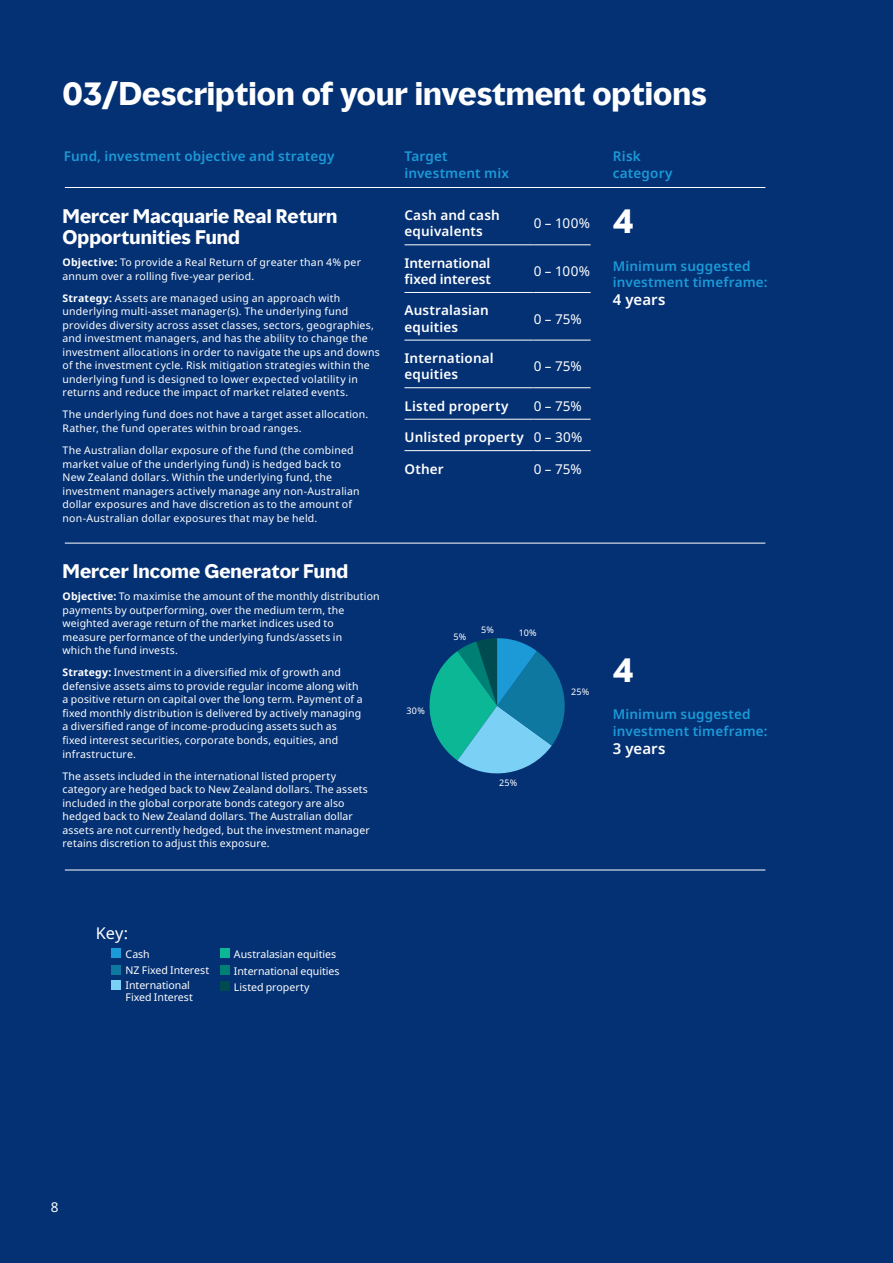
<style>
.page{position:relative;width:893px;height:1263px;background:#043174}
.page>*{position:absolute;margin:0;border:0;box-sizing:border-box;transform-origin:0 0}
.t1{font:700 31.5px "MMC Display";color:#fff}
.t2{font:700 30px "MMC Display";color:#fff}
.t3{font:700 18px/21.6px "MMC Display";letter-spacing:.005em;color:#fff}
.t4{font:16.35px "Noto Sans";color:#fff}
.t5{font:600 15px "Noto Sans";letter-spacing:.005em;color:#fff}
.t6{font:600 13.5px/16.2px "Noto Sans";letter-spacing:.01em;color:#1b9ad7}
.t7{font:600 13.5px/16.2px "Noto Sans";letter-spacing:.01em;color:#fff}
.t8{font:13.5px "Noto Sans";color:#fff}
.t9{font:600 13.5px/16.2px "Noto Sans";letter-spacing:-.01em;color:#fff}
.t10{font:10.65px/16.2px "Noto Sans";letter-spacing:-.005em;color:#fff}
.t11{font:10.5px/13.5px "Noto Sans";letter-spacing:.015em;color:#fff}
.t12{font:9px "Noto Sans";letter-spacing:.025em;color:#fff}
.s1{font-weight:700}
.s2{font-weight:400}
</style>
<div class="page">
<hr style="left:65px;top:187px;width:700px;height:1px;background:#fff">
<hr style="left:65px;top:543px;width:700px;height:1px;background:#fff">
<hr style="left:65px;top:870px;width:700px;height:1px;background:#fff">
<svg style="left:429px;top:638px;width:136px;height:135px"></svg>
<hr style="left:404px;top:244px;width:130px;height:1px;background:#fff">
<hr style="left:534px;top:244px;width:57px;height:1px;background:#fff">
<hr style="left:404px;top:292px;width:130px;height:1px;background:#fff">
<hr style="left:534px;top:292px;width:57px;height:1px;background:#fff">
<hr style="left:404px;top:340px;width:130px;height:1px;background:#fff">
<hr style="left:534px;top:340px;width:57px;height:1px;background:#fff">
<hr style="left:404px;top:387px;width:130px;height:1px;background:#fff">
<hr style="left:534px;top:387px;width:57px;height:1px;background:#fff">
<hr style="left:404px;top:419px;width:130px;height:1px;background:#fff">
<hr style="left:534px;top:419px;width:57px;height:1px;background:#fff">
<hr style="left:404px;top:450px;width:130px;height:1px;background:#fff">
<hr style="left:534px;top:450px;width:57px;height:1px;background:#fff">
<div style="left:220px;top:948px;width:9px;height:10px;background:#0cb795"></div>
<div style="left:220px;top:964px;width:9px;height:10px;background:#008075"></div>
<div style="left:220px;top:981px;width:9px;height:10px;background:#004b4f"></div>
<div style="left:111px;top:948px;width:10px;height:10px;background:#1b9ad7"></div>
<div style="left:111px;top:964px;width:10px;height:10px;background:#0e78a0"></div>
<div style="left:111px;top:980px;width:10px;height:10px;background:#7ad0f5"></div>
<h2 class="t2" style="left:63px;top:74px;width:646px">03/Description of your investment options</h2>
<p class="t6" style="left:64px;top:149px;width:272px">Fund, investment objective and strategy</p>
<p class="t6" style="left:613px;top:149px;width:61px">Risk category</p>
<p class="t6" style="left:404px;top:149px;width:106px">Target investment mix</p>
<h3 class="t3" style="left:63px;top:205px;width:276px">Mercer Macquarie Real Return<br>Opportunities Fund</h3>
<p class="t11" style="left:63px;top:256px;width:300px"><span class="s1">Objective:</span> To provide a Real Return of greater than 4% per annum over a rolling five-year period.</p>
<p class="t11" style="left:63px;top:292px;width:319px"><span class="s1">Strategy:</span> Assets are managed using an approach with underlying multi-asset manager(s). The underlying fund provides diversity across asset classes, sectors, geographies, and investment managers, and has the ability to change the investment allocations in order to navigate the ups and downs of the investment cycle. Risk mitigation strategies within the underlying fund is designed to lower expected volatility in returns and reduce the impact of market related events.</p>
<p class="t11" style="left:63px;top:408px;width:307px">The underlying fund does not have a target asset allocation.<br>Rather, the fund operates within broad ranges.</p>
<p class="t11" style="left:63px;top:444px;width:299px">The Australian dollar exposure of the fund (the combined market value of the underlying fund) is hedged back to New Zealand dollars. Within the underlying fund, the investment managers actively manage any non-Australian dollar exposures and have discretion as to the amount of non-Australian dollar exposures that may be held.</p>
<h3 class="t3" style="left:63px;top:561px;width:287px">Mercer Income Generator Fund</h3>
<p class="t11" style="left:63px;top:590px;width:319px"><span class="s1">Objective:</span> To maximise the amount of the monthly distribution payments by outperforming, over the medium term, the weighted average return of the market indices used to measure performance of the underlying funds/assets in<br>which the fund invests.</p>
<p class="t11" style="left:63px;top:666px;width:302px"><span class="s1">Strategy:</span> Investment in a diversified mix of growth and defensive assets aims to provide regular income along with a positive return on capital over the long term. Payment of a fixed monthly distribution is delivered by actively managing a diversified range of income-producing assets such as fixed interest securities, corporate bonds, equities, and infrastructure.</p>
<p class="t11" style="left:63px;top:769px;width:309px">The assets included in the international listed property category are hedged back to New Zealand dollars. The assets included in the global corporate bonds category are also hedged back to New Zealand dollars. The Australian dollar assets are not currently hedged, but the investment manager retains discretion to adjust this exposure.</p>
<p class="t7" style="left:404px;top:207px;width:97px">Cash and cash equivalents</p>
<p class="t8" style="left:534px;top:214px;width:58px">0 – 100%</p>
<p class="t9" style="left:404px;top:255px;width:88px">International fixed interest</p>
<p class="t8" style="left:534px;top:261px;width:58px">0 – 100%</p>
<p class="t7" style="left:404px;top:303px;width:86px">Australasian equities</p>
<p class="t8" style="left:534px;top:309px;width:50px">0 – 75%</p>
<p class="t7" style="left:404px;top:350px;width:91px">International equities</p>
<p class="t8" style="left:534px;top:357px;width:50px">0 – 75%</p>
<p class="t7" style="left:404px;top:398px;width:106px">Listed property</p>
<p class="t8" style="left:534px;top:396px;width:50px">0 – 75%</p>
<p class="t7" style="left:404px;top:429px;width:180px">Unlisted property <span class="s2">0 – 30%</span></p>
<p class="t7" style="left:404px;top:461px;width:41px">Other</p>
<p class="t8" style="left:534px;top:459px;width:50px">0 – 75%</p>
<h1 class="t1" style="left:613px;top:201px;width:22px">4</h1>
<p class="t6" style="left:613px;top:258px;width:156px">Minimum suggested investment timeframe:</p>
<h3 class="t5" style="left:613px;top:289px;width:54px">4 years</h3>
<p class="t12" style="left:406px;top:705px;width:20px">30%</p>
<p class="t12" style="left:453px;top:631px;width:14px">5%</p>
<p class="t12" style="left:481px;top:623px;width:14px">5%</p>
<p class="t12" style="left:519px;top:626px;width:20px">10%</p>
<p class="t12" style="left:499px;top:776px;width:20px">25%</p>
<p class="t12" style="left:571px;top:686px;width:19px">25%</p>
<h1 class="t1" style="left:613px;top:649px;width:22px">4</h1>
<p class="t6" style="left:613px;top:707px;width:156px">Minimum suggested investment timeframe:</p>
<h3 class="t5" style="left:613px;top:738px;width:54px">3 years</h3>
<h3 class="t4" style="left:96px;top:922px;width:34px">Key:</h3>
<p class="t10" style="left:126px;top:946px;width:85px">Cash<br>NZ Fixed Interest<br>International</p>
<p class="t10" style="left:126px;top:989px;width:69px">Fixed Interest</p>
<p class="t10" style="left:234px;top:947px;width:107px">Australasian equities<br>International equities<br>Listed property</p>
<p class="t8" style="left:51px;top:1197px;width:9px">8</p>
</div>
